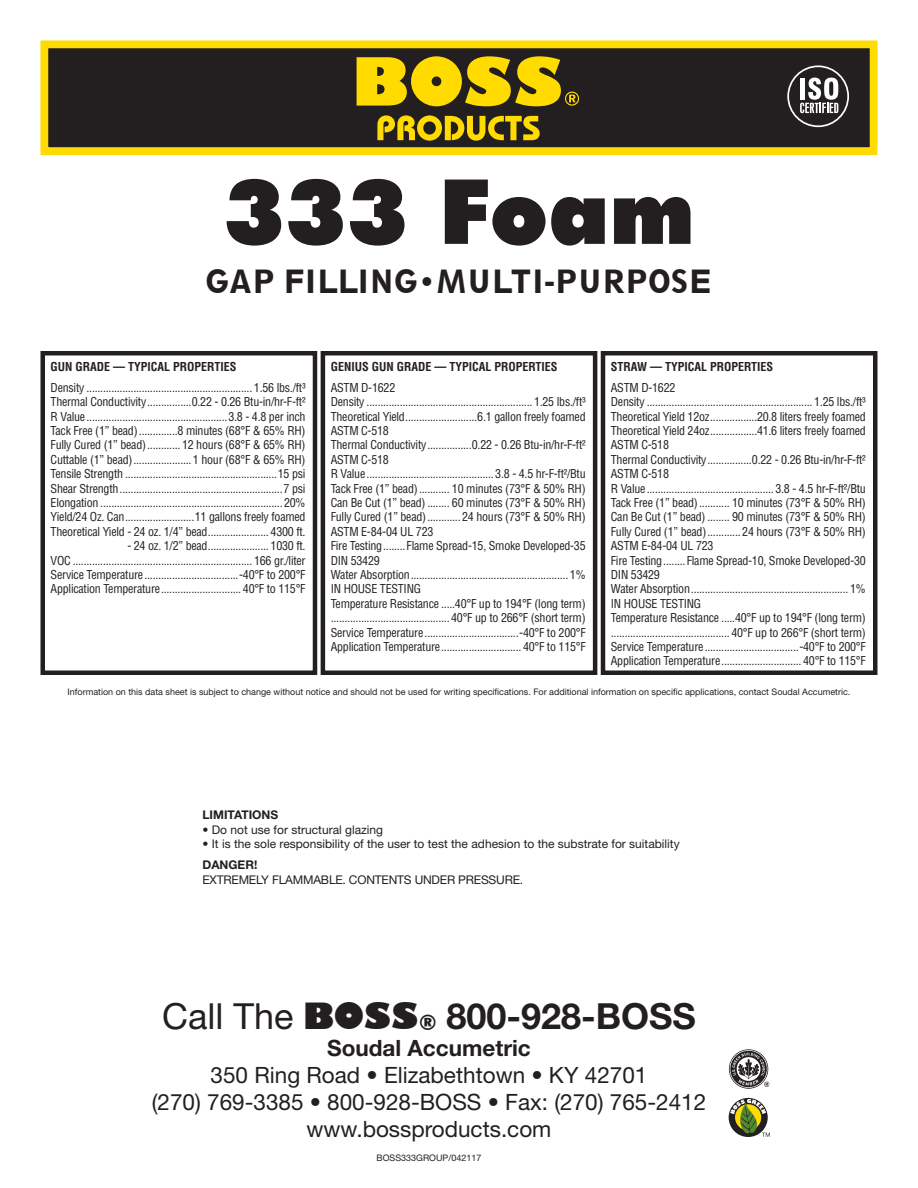
<style>
.page{position:relative;width:918px;height:1188px;background:#fff}
.page>*{position:absolute;margin:0;border:0;box-sizing:border-box;transform-origin:0 0}
.NEW_Header_60{font:900 90px "Futura BT";color:#231f20}
.Contact__Back__Heade{font:700 36px "Helvetica Neue";color:#231f20}
.NEW_Subhead{font:800 condensed 30px "Geometric 212 BT";color:#231f20}
.Contact__Back__Body{font:22.5px "Helvetica Neue";color:#231f20}
.Contact__Back__Subhe{font:700 22.5px "Helvetica Neue";color:#231f20}
.Typical_Properties_B{font:condensed 12px/14.4px "Helvetica LT Std";letter-spacing:-.02em;color:#231f20}
.Caution_Body{font:12px "Helvetica Neue";color:#231f20}
.Typical_Properties_H{font:700 condensed 12px "Helvetica LT Std";color:#231f20}
.Caution_Header{font:700 12px "Helvetica Neue";color:#231f20}
.Typical_Properties_s{font:9px "Helvetica Neue";color:#231f20}
.Sheet_Identifier{font:9px "Helvetica Neue";color:#231f20}
.s1{color:#fff}
.s2{font-weight:400}
.s3{font-family:"Humanist 521 BT";font-weight:800}
.s4{font-family:"Humanist 521 BT";font-weight:800;font-size:21px}
</style>
<div class="page">
<svg style="left:729px;top:1049px;width:40px;height:40px"></svg>
<svg style="left:729px;top:1098px;width:39px;height:39px"></svg>
<svg style="left:730px;top:1099px;width:40px;height:38px"></svg>
<div style="left:40px;top:351px;width:277px;height:324px;border:4px solid #231f20"></div>
<div style="left:321px;top:351px;width:276px;height:324px;border:4px solid #231f20"></div>
<div style="left:601px;top:351px;width:277px;height:324px;border:4px solid #231f20"></div>
<div style="left:44px;top:44px;width:830px;height:107px;background:#231f20"></div>
<div style="left:40px;top:40px;width:837px;height:115px;border:8px solid #ffdb00"></div>
<svg style="left:377px;top:115px;width:163px;height:26px"></svg>
<svg style="left:357px;top:56px;width:222px;height:50px"></svg>
<div style="left:787px;top:65px;width:62px;height:62px;border:3px solid #fff;border-radius:50%"></div>
<div style="left:789px;top:67px;width:58px;height:58px;background:#231f20;border-radius:50%"></div>
<svg style="left:800px;top:78px;width:38px;height:35px"></svg>
<p class="NEW_Header_60" style="left:223px;top:157px;width:474px">333 Foam</p>
<p class="NEW_Subhead" style="left:205px;top:262px;width:509px">GAP FILLING•MULTI-PURPOSE</p>
<p class="Typical_Properties_H" style="left:51px;top:359px;width:187px">GUN GRADE — TYPICAL PROPERTIES</p>
<p class="Typical_Properties_B" style="left:51px;top:380px;width:257px">Density ............................................................ 1.56 lbs./ft³</p>
<p class="Typical_Properties_B" style="left:51px;top:395px;width:257px">Thermal Conductivity................0.22 - 0.26 Btu-in/hr-F-ft²</p>
<p class="Typical_Properties_B" style="left:51px;top:409px;width:257px">R Value...................................................3.8 - 4.8 per inch</p>
<p class="Typical_Properties_B" style="left:51px;top:423px;width:257px">Tack Free (1” bead)..............8 minutes (68°F &amp; 65% RH)</p>
<p class="Typical_Properties_B" style="left:51px;top:438px;width:257px">Fully Cured (1” bead)............12 hours (68°F &amp; 65% RH)</p>
<p class="Typical_Properties_B" style="left:51px;top:452px;width:257px">Cuttable (1” bead).....................1 hour (68°F &amp; 65% RH)</p>
<p class="Typical_Properties_B" style="left:51px;top:467px;width:257px">Tensile Strength .......................................................15 psi</p>
<p class="Typical_Properties_B" style="left:51px;top:481px;width:257px">Shear Strength...........................................................7 psi</p>
<p class="Typical_Properties_B" style="left:51px;top:495px;width:256px">Elongation ..................................................................20%</p>
<p class="Typical_Properties_B" style="left:51px;top:510px;width:257px">Yield/24 Oz. Can.........................11 gallons freely foamed</p>
<p class="Typical_Properties_B" style="left:51px;top:524px;width:257px">Theoretical Yield - 24 oz. 1/4” bead...................... 4300 ft.<br><span class="s1">Theoretical Yield</span> - 24 oz. 1/2” bead...................... 1030 ft.</p>
<p class="Typical_Properties_B" style="left:51px;top:553px;width:257px">VOC ................................................................. 166 gr./liter</p>
<p class="Typical_Properties_B" style="left:51px;top:567px;width:257px">Service Temperature..................................-40°F to 200°F</p>
<p class="Typical_Properties_B" style="left:51px;top:582px;width:257px">Application Temperature............................. 40°F to 115°F</p>
<p class="Typical_Properties_H" style="left:331px;top:359px;width:228px">GENIUS GUN GRADE — TYPICAL PROPERTIES</p>
<p class="Typical_Properties_B" style="left:331px;top:380px;width:66px">ASTM D-1622</p>
<p class="Typical_Properties_B" style="left:331px;top:395px;width:257px">Density ............................................................ 1.25 lbs./ft³</p>
<p class="Typical_Properties_B" style="left:331px;top:409px;width:257px">Theoretical Yield..........................6.1 gallon freely foamed</p>
<p class="Typical_Properties_B" style="left:331px;top:423px;width:60px">ASTM C-518</p>
<p class="Typical_Properties_B" style="left:331px;top:438px;width:257px">Thermal Conductivity................0.22 - 0.26 Btu-in/hr-F-ft²</p>
<p class="Typical_Properties_B" style="left:331px;top:452px;width:60px">ASTM C-518</p>
<p class="Typical_Properties_B" style="left:331px;top:467px;width:257px">R Value..............................................3.8 - 4.5 hr-F-ft²/Btu</p>
<p class="Typical_Properties_B" style="left:331px;top:481px;width:257px">Tack Free (1” bead)........... 10 minutes (73°F &amp; 50% RH)</p>
<p class="Typical_Properties_B" style="left:331px;top:495px;width:257px">Can Be Cut (1” bead) ........ 60 minutes (73°F &amp; 50% RH)</p>
<p class="Typical_Properties_B" style="left:331px;top:510px;width:257px">Fully Cured (1” bead)............24 hours (73°F &amp; 50% RH)</p>
<p class="Typical_Properties_B" style="left:331px;top:524px;width:104px">ASTM E-84-04 UL 723</p>
<p class="Typical_Properties_B" style="left:331px;top:539px;width:257px">Fire Testing........Flame Spread-15, Smoke Developed-35</p>
<p class="Typical_Properties_B" style="left:331px;top:553px;width:51px">DIN 53429</p>
<p class="Typical_Properties_B" style="left:331px;top:567px;width:256px">Water Absorption......................................................... 1%</p>
<p class="Typical_Properties_B" style="left:331px;top:582px;width:92px">IN HOUSE TESTING</p>
<p class="Typical_Properties_B" style="left:331px;top:596px;width:257px">Temperature Resistance .....40°F up to 194°F (long term)</p>
<p class="Typical_Properties_B" style="left:331px;top:611px;width:257px">........................................... 40°F up to 266°F (short term)</p>
<p class="Typical_Properties_B" style="left:331px;top:625px;width:257px">Service Temperature..................................-40°F to 200°F</p>
<p class="Typical_Properties_B" style="left:331px;top:639px;width:257px">Application Temperature............................. 40°F to 115°F</p>
<p class="Typical_Properties_H" style="left:611px;top:359px;width:164px">STRAW — TYPICAL PROPERTIES</p>
<p class="Typical_Properties_B" style="left:611px;top:380px;width:66px">ASTM D-1622</p>
<p class="Typical_Properties_B" style="left:611px;top:395px;width:257px">Density ............................................................ 1.25 lbs./ft³</p>
<p class="Typical_Properties_B" style="left:611px;top:409px;width:257px">Theoretical Yield 12oz.................20.8 liters freely foamed</p>
<p class="Typical_Properties_B" style="left:611px;top:423px;width:257px">Theoretical Yield 24oz.................41.6 liters freely foamed</p>
<p class="Typical_Properties_B" style="left:611px;top:438px;width:60px">ASTM C-518</p>
<p class="Typical_Properties_B" style="left:611px;top:452px;width:257px">Thermal Conductivity................0.22 - 0.26 Btu-in/hr-F-ft²</p>
<p class="Typical_Properties_B" style="left:611px;top:467px;width:60px">ASTM C-518</p>
<p class="Typical_Properties_B" style="left:611px;top:481px;width:257px">R Value..............................................3.8 - 4.5 hr-F-ft²/Btu</p>
<p class="Typical_Properties_B" style="left:611px;top:495px;width:257px">Tack Free (1” bead)........... 10 minutes (73°F &amp; 50% RH)</p>
<p class="Typical_Properties_B" style="left:611px;top:510px;width:257px">Can Be Cut (1” bead) ........ 90 minutes (73°F &amp; 50% RH)</p>
<p class="Typical_Properties_B" style="left:611px;top:524px;width:257px">Fully Cured (1” bead)............24 hours (73°F &amp; 50% RH)</p>
<p class="Typical_Properties_B" style="left:611px;top:539px;width:104px">ASTM E-84-04 UL 723</p>
<p class="Typical_Properties_B" style="left:611px;top:553px;width:257px">Fire Testing........Flame Spread-10, Smoke Developed-30</p>
<p class="Typical_Properties_B" style="left:611px;top:567px;width:51px">DIN 53429</p>
<p class="Typical_Properties_B" style="left:611px;top:582px;width:257px">Water Absorption......................................................... 1%</p>
<p class="Typical_Properties_B" style="left:611px;top:596px;width:92px">IN HOUSE TESTING</p>
<p class="Typical_Properties_B" style="left:611px;top:611px;width:257px">Temperature Resistance .....40°F up to 194°F (long term)</p>
<p class="Typical_Properties_B" style="left:611px;top:625px;width:257px">........................................... 40°F up to 266°F (short term)</p>
<p class="Typical_Properties_B" style="left:611px;top:639px;width:257px">Service Temperature..................................-40°F to 200°F</p>
<p class="Typical_Properties_B" style="left:611px;top:654px;width:257px">Application Temperature............................. 40°F to 115°F</p>
<p class="Typical_Properties_s" style="left:68px;top:687px;width:784px">Information on this data sheet is subject to change without notice and should not be used for writing specifications. For additional information on specific applications, contact Soudal Accumetric.</p>
<p class="Caution_Header" style="left:202px;top:808px;width:77px">LIMITATIONS</p>
<p class="Caution_Body" style="left:202px;top:822px;width:182px">• Do not use for structural glazing</p>
<p class="Caution_Body" style="left:202px;top:837px;width:479px">• It is the sole responsibility of the user to test the adhesion to the substrate for suitability</p>
<p class="Caution_Header" style="left:202px;top:858px;width:56px">DANGER!</p>
<p class="Caution_Body" style="left:202px;top:872px;width:322px">EXTREMELY FLAMMABLE. CONTENTS UNDER PRESSURE.</p>
<p class="Contact__Back__Heade" style="left:162px;top:994px;width:535px"><span class="s2">Call The</span> <span class="s3">BOSS</span><span class="s4">®</span> 800-928-BOSS</p>
<p class="Contact__Back__Subhe" style="left:327px;top:1034px;width:205px">Soudal Accumetric</p>
<p class="Contact__Back__Body" style="left:211px;top:1061px;width:438px">350 Ring Road • Elizabethtown • KY 42701</p>
<p class="Contact__Back__Body" style="left:152px;top:1088px;width:556px">(270) 769-3385 • 800-928-BOSS • Fax: (270) 765-2412</p>
<p class="Contact__Back__Body" style="left:307px;top:1115px;width:247px">www.bossproducts.com</p>
<p class="Sheet_Identifier" style="left:377px;top:1152px;width:106px">BOSS333GROUP/042117</p>
</div>
